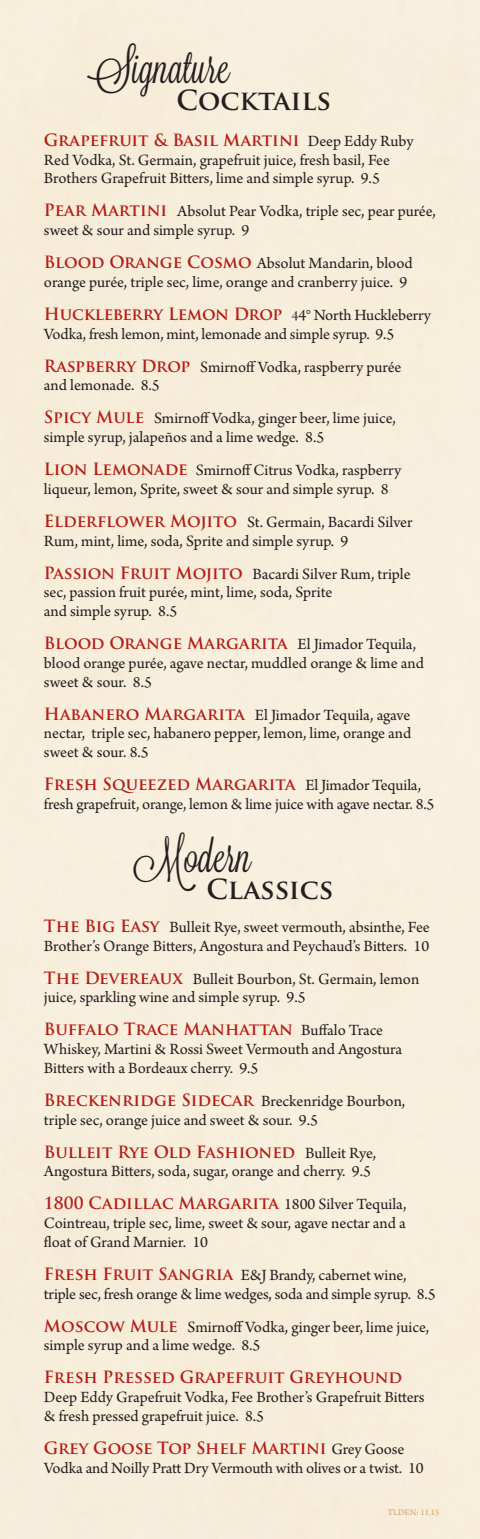
<style>
.page{position:relative;width:480px;height:1539px;background:#fff}
.page>*{position:absolute;margin:0;border:0;box-sizing:border-box;transform-origin:0 0}
.t1{font:45px "Lavanderia";color:#231f20}
.t2{font:700 27px "Trajan Pro";color:#231f20}
.t3{font:16.5px/18.8px "Arno Pro";color:#231f20}
.t4{font:9px "Arno Pro";color:#d39c61}
.s1{font-family:"Trajan Pro";font-weight:700;color:#b41d15}
.s2{font-family:"Arno Pro Display";font-size:15px}
</style>
<div class="page">
<p class="t1" style="left:87px;top:41px;width:144px">Signature</p>
<p class="t2" style="left:176px;top:83px;width:156px">Cocktails</p>
<p class="t3" style="left:44px;top:133px;width:371px"><span class="s1">Grapefruit &amp; Basil Martini</span> Deep Eddy Ruby<br>Red Vodka, St. Germain, grapefruit juice, fresh basil, Fee<br>Brothers Grapefruit Bitters, lime and simple syrup. 9.5</p>
<p class="t3" style="left:44px;top:203px;width:393px"><span class="s1">Pear Martini</span> Absolut Pear Vodka, triple sec, pear purée, sweet &amp; sour and simple syrup. 9</p>
<p class="t3" style="left:44px;top:255px;width:370px"><span class="s1">Blood Orange Cosmo</span> Absolut Mandarin, blood orange purée, triple sec, lime, orange and cranberry juice. 9</p>
<p class="t3" style="left:44px;top:307px;width:388px"><span class="s1">Huckleberry Lemon Drop</span> <span class="s2">4</span>4° North Huckleberry<br>Vodka, fresh lemon, mint, lemonade and simple syrup. 9.5</p>
<p class="t3" style="left:44px;top:358px;width:359px"><span class="s1">Raspberry Drop</span> Smirnoff Vodka, raspberry purée</p>
<p class="t3" style="left:44px;top:377px;width:117px">and lemonade. 8.5</p>
<p class="t3" style="left:44px;top:410px;width:353px"><span class="s1">Spicy Mule</span> Smirnoff Vodka, ginger beer, lime juice, simple syrup, jalapeños and a lime wedge. 8.5</p>
<p class="t3" style="left:44px;top:462px;width:358px"><span class="s1">Lion Lemonade</span> Smirnoff Citrus Vodka, raspberry liqueur, lemon, Sprite, sweet &amp; sour and simple syrup. 8</p>
<p class="t3" style="left:44px;top:514px;width:369px"><span class="s1">Elderflower Mojito</span> St. Germain, Bacardi Silver<br>Rum, mint, lime, soda, Sprite and simple syrup. 9</p>
<p class="t3" style="left:44px;top:565px;width:368px"><span class="s1">Passion Fruit Mojito</span> Bacardi Silver Rum, triple sec, passion fruit purée, mint, lime, soda, Sprite</p>
<p class="t3" style="left:44px;top:603px;width:135px">and simple syrup. 8.5</p>
<p class="t3" style="left:44px;top:636px;width:381px"><span class="s1">Blood Orange Margarita</span> El Jimador Tequila, blood orange purée, agave nectar, muddled orange &amp; lime and sweet &amp; sour. 8.5</p>
<p class="t3" style="left:44px;top:706px;width:368px;text-align:justify"><span class="s1">Habanero Margarita</span> El Jimador Tequila, agave nectar, triple sec, habanero pepper, lemon, lime, orange and sweet &amp; sour. 8.5</p>
<p class="t3" style="left:44px;top:777px;width:391px"><span class="s1">Fresh Squeezed Margarita</span> El Jimador Tequila, fresh grapefruit, orange, lemon &amp; lime juice with agave nectar. 8.5</p>
<p class="t1" style="left:133px;top:830px;width:119px">Modern</p>
<p class="t2" style="left:206px;top:872px;width:128px">Classics</p>
<p class="t3" style="left:44px;top:919px;width:387px"><span class="s1">The Big Easy</span> Bulleit Rye, sweet vermouth, absinthe, Fee<br>Brother’s Orange Bitters, Angostura and Peychaud’s Bitters. 10</p>
<p class="t3" style="left:44px;top:970px;width:376px"><span class="s1">The Devereaux</span> Bulleit Bourbon, St. Germain, lemon juice, sparkling wine and simple syrup. 9.5</p>
<p class="t3" style="left:44px;top:1022px;width:359px"><span class="s1">Buffalo Trace Manhattan</span> Buffalo Trace<br>Whiskey, Martini &amp; Rossi Sweet Vermouth and Angostura<br>Bitters with a Bordeaux cherry. 9.5</p>
<p class="t3" style="left:44px;top:1093px;width:362px"><span class="s1">Breckenridge Sidecar</span> Breckenridge Bourbon, triple sec, orange juice and sweet &amp; sour. 9.5</p>
<p class="t3" style="left:44px;top:1144px;width:333px"><span class="s1">Bulleit Rye Old Fashioned</span> Bulleit Rye,<br>Angostura Bitters, soda, sugar, orange and cherry. 9.5</p>
<p class="t3" style="left:44px;top:1196px;width:364px;text-align:justify"><span class="s1">1800 Cadillac Margarita</span> 1800 Silver Tequila, Cointreau, triple sec, lime, sweet &amp; sour, agave nectar and a float of Grand Marnier. 10</p>
<p class="t3" style="left:44px;top:1267px;width:393px"><span class="s1">Fresh Fruit Sangria</span> E&amp;J Brandy, cabernet wine, triple sec, fresh orange &amp; lime wedges, soda and simple syrup. 8.5</p>
<p class="t3" style="left:44px;top:1318px;width:386px"><span class="s1">Moscow Mule</span> Smirnoff Vodka, ginger beer, lime juice, simple syrup and a lime wedge. 8.5</p>
<p class="t3" style="left:44px;top:1370px;width:382px"><span class="s1">Fresh Pressed Grapefruit Greyhound<br></span>Deep Eddy Grapefruit Vodka, Fee Brother’s Grapefruit Bitters &amp; fresh pressed grapefruit juice. 8.5</p>
<p class="t3" style="left:44px;top:1441px;width:381px"><span class="s1">Grey Goose Top Shelf Martini</span> Grey Goose<br>Vodka and Noilly Pratt Dry Vermouth with olives or a twist. 10</p>
<p class="t4" style="left:387px;top:1507px;width:53px">TLDEN: 11.15</p>
</div>
